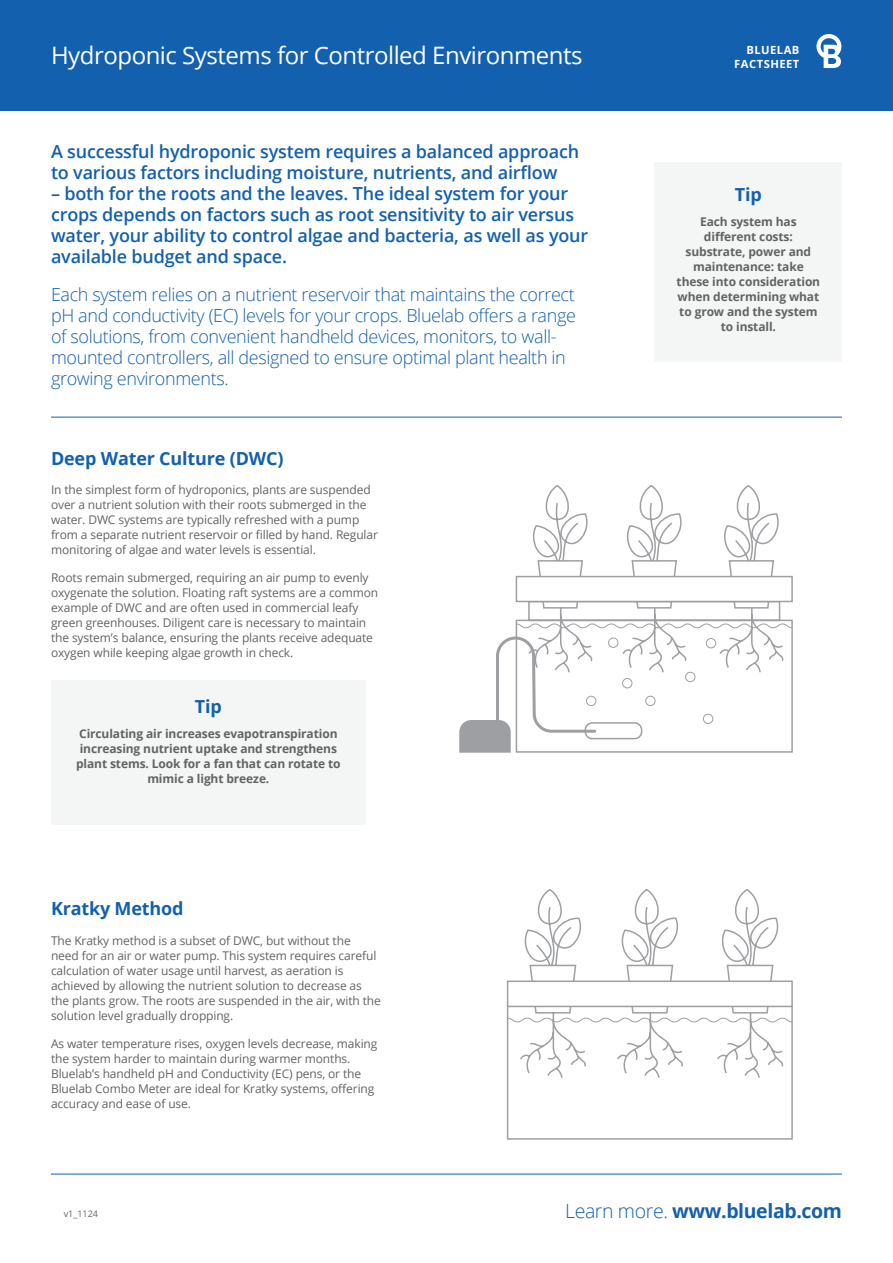
<style>
.page{position:relative;width:893px;height:1263px;background:#fff}
.page>*{position:absolute;margin:0;border:0;box-sizing:border-box;transform-origin:0 0}
.t1{font:24px "Open Sans";letter-spacing:-.02em;color:#fff}
.t2{font:700 19.5px "Open Sans";letter-spacing:-.02em;color:#1360ae}
.t3{font:600 18px/21px "Open Sans";letter-spacing:-.01em;color:#1360ae}
.t4{font:300 18px/21px "Open Sans";letter-spacing:-.02em;color:#1360ae}
.t5{font:700 18px "Open Sans";letter-spacing:-.01em;color:#1360ae}
.t6{font:12px/15px "Open Sans";letter-spacing:-.01em;color:#636366}
.t7{font:700 12px/15px "Open Sans";letter-spacing:-.01em;color:#636366;text-align:center}
.t8{font:700 11.25px/13.5px "Open Sans";letter-spacing:.04em;color:#fff;text-align:right}
.t9{font:9px "Open Sans";color:#636366}
.s1{font-weight:300}
</style>
<div class="page">
<div style="left:0;top:0;width:893px;height:111px;background:#1360ae"></div>
<svg style="left:816px;top:34px;width:25px;height:34px"></svg>
<hr style="left:51px;top:417px;width:791px;height:1px;background:#1360ae">
<div style="left:655px;top:162px;width:187px;height:199px;background:#f4f5f5"></div>
<div style="left:51px;top:680px;width:315px;height:145px;background:#f4f5f5"></div>
<hr style="left:51px;top:1174px;width:791px;height:1px;background:#1360ae">
<svg style="left:459px;top:485px;width:334px;height:268px"></svg>
<svg style="left:506px;top:889px;width:287px;height:251px"></svg>
<div style="left:507px;top:980px;width:286px;height:27px;background:#fff;border:2px solid #9d9fa2"></div>
<svg style="left:507px;top:1011px;width:286px;height:68px"></svg>
<h1 class="t1" style="left:51px;top:39px;width:533px">Hydroponic Systems for Controlled Environments</h1>
<h3 class="t3" style="left:51px;top:141px;width:530px">A successful hydroponic system requires a balanced approach to various factors including moisture, nutrients, and airflow</h3>
<h3 class="t3" style="left:51px;top:183px;width:539px">– both for the roots and the leaves. The ideal system for your crops depends on factors such as root sensitivity to air versus water, your ability to control algae and bacteria, as well as your available budget and space.</h3>
<p class="t4" style="left:51px;top:284px;width:526px">Each system relies on a nutrient reservoir that maintains the correct pH and conductivity (EC) levels for your crops. Bluelab offers a range of solutions, from convenient handheld devices, monitors, to wall&shy;mounted controllers, all designed to ensure optimal plant health in growing environments.</p>
<h3 class="t5" style="left:51px;top:445px;width:234px">Deep Water Culture (DWC)</h3>
<p class="t6" style="left:51px;top:482px;width:328px">In the simplest form of hydroponics, plants are suspended over a nutrient solution with their roots submerged in the water. DWC systems are typically refreshed with a pump from a separate nutrient reservoir or filled by hand. Regular monitoring of algae and water levels is essential.</p>
<p class="t6" style="left:51px;top:570px;width:329px">Roots remain submerged, requiring an air pump to evenly oxygenate the solution. Floating raft systems are a common example of DWC and are often used in commercial leafy green greenhouses. Diligent care is necessary to maintain the system’s balance, ensuring the plants receive adequate oxygen while keeping algae growth in check.</p>
<h3 class="t5" style="left:195px;top:694px;width:28px">Tip</h3>
<p class="t7" style="left:76px;top:726px;width:266px">Circulating air increases evapotranspiration increasing nutrient uptake and strengthens plant stems. Look for a fan that can rotate to mimic a light breeze.</p>
<h3 class="t5" style="left:51px;top:896px;width:134px">Kratky Method</h3>
<p class="t6" style="left:51px;top:932px;width:331px">The Kratky method is a subset of DWC, but without the need for an air or water pump. This system requires careful calculation of water usage until harvest, as aeration is achieved by allowing the nutrient solution to decrease as the plants grow. The roots are suspended in the air, with the solution level gradually dropping.</p>
<p class="t6" style="left:51px;top:1035px;width:328px">As water temperature rises, oxygen levels decrease, making the system harder to maintain during warmer months.<br>Bluelab’s handheld pH and Conductivity (EC) pens, or the Bluelab Combo Meter are ideal for Kratky systems, offering accuracy and ease of use.</p>
<p class="t8" style="left:734px;top:43px;width:67px">BLUELAB<br>FACTSHEET</p>
<h3 class="t5" style="left:735px;top:182px;width:28px">Tip</h3>
<p class="t7" style="left:677px;top:214px;width:145px">Each system has different costs: substrate, power and maintenance: take these into consideration when determining what to grow and the system to install.</p>
<p class="t9" style="left:64px;top:1207px;width:36px">v1_1124</p>
<h2 class="t2" style="left:565px;top:1197px;width:278px"><span class="s1">Learn more.</span> www.bluelab.com</h2>
</div>
